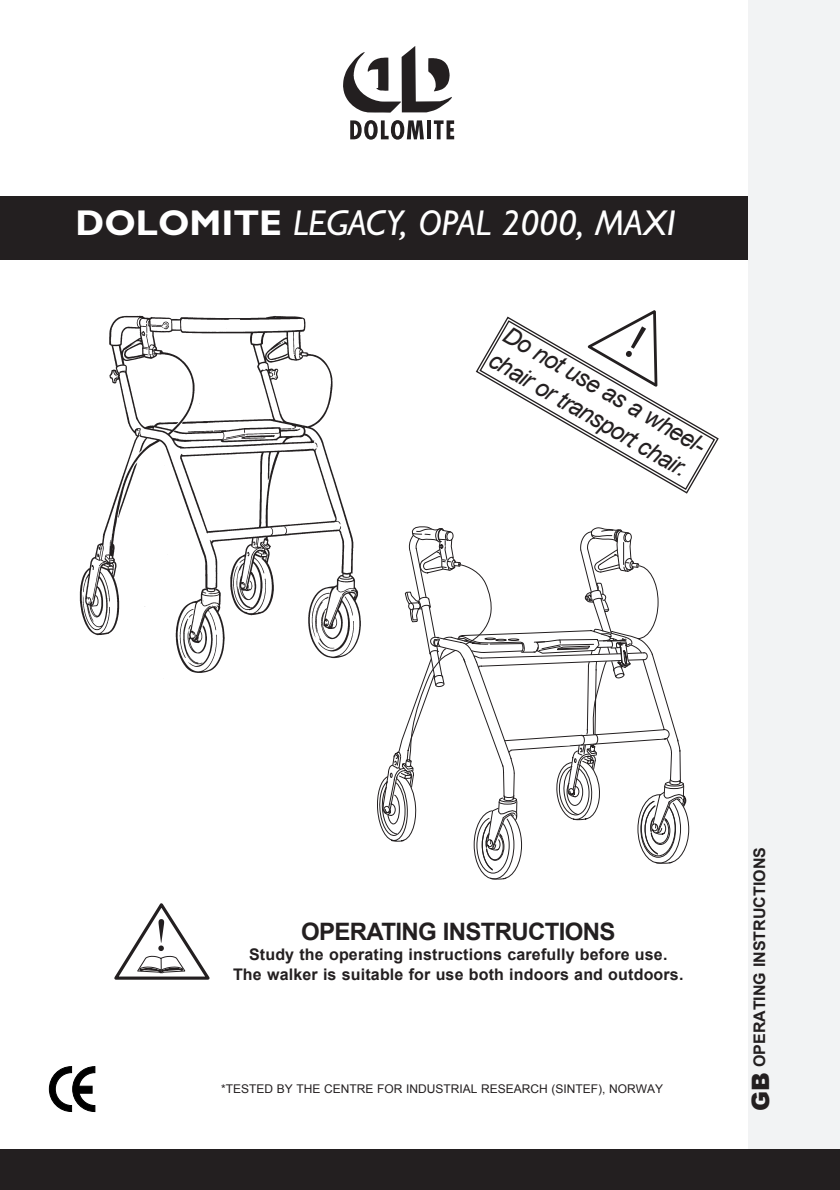
<style>
.page{position:relative;width:840px;height:1190px;background:#fff}
.page>*{position:absolute;margin:0;border:0;box-sizing:border-box;transform-origin:0 0}
.t1{font:italic 36px "Gill Sans";color:#fff}
.t2{font:italic 24px/28.8px "Arial";color:#231f20}
.t3{font:700 24px "Arial";letter-spacing:-.03em;color:#231f20}
.t4{font:700 16px/20px "Arial";letter-spacing:.01em;color:#231f20;text-align:center}
.t5{font:12px "Arial";color:#231f20}
.s1{font-weight:700;font-style:normal}
.s2{font-weight:900;font-size:24px}
</style>
<div class="page">
<div style="left:0;top:196px;width:815px;height:63px;background:#231f20"></div>
<svg style="left:49px;top:1066px;width:46px;height:46px"></svg>
<svg style="left:343px;top:46px;width:109px;height:67px"></svg>
<svg style="left:350px;top:120px;width:74px;height:20px"></svg>
<hr style="left:427px;top:120px;width:4px;height:19px;background:#231f20">
<svg style="left:434px;top:120px;width:20px;height:19px"></svg>
<svg style="left:114px;top:903px;width:96px;height:77px"></svg>
<svg style="left:377px;top:526px;width:313px;height:354px"></svg>
<img style="left:79px;top:315px;width:282px;height:358px">
<div style="left:556px;top:739px;width:16px;height:7px;background:#fff;border-radius:3px"></div>
<div style="left:648px;top:733px;width:16px;height:6px;background:#fff;border-radius:3px"></div>
<svg style="left:475px;top:316px;width:244px;height:178px"></svg>
<svg style="left:585px;top:310px;width:74px;height:80px"></svg>
<div style="left:748px;top:0;width:91px;height:1156px;background:#f2f3f4"></div>
<div style="left:0;top:1149px;width:839px;height:41px;background:#231f20"></div>
<h1 class="t1" style="left:76px;top:210px;width:601px"><span class="s1">DOLOMITE</span> LEGACY, OPAL 2000, MAXI</h1>
<h2 class="t2" style="left:512px;top:320px;width:235px;rotate:30deg">Do not use as a wheel&shy;chair or transport chair.</h2>
<h2 class="t3" style="left:301px;top:918px;width:316px">OPERATING INSTRUCTIONS</h2>
<p class="t4" style="left:233px;top:944px;width:452px">Study the operating instructions carefully before use.<br>The walker is suitable for use both indoors and outdoors.</p>
<p class="t5" style="left:221px;top:1082px;width:444px">*TESTED BY THE CENTRE FOR INDUSTRIAL RESEARCH (SINTEF), NORWAY</p>
<p class="t4" style="left:750px;top:1111px;width:266px;rotate:-90deg"><span class="s2">GB</span> OPERATING INSTRUCTIONS</p>
</div>
